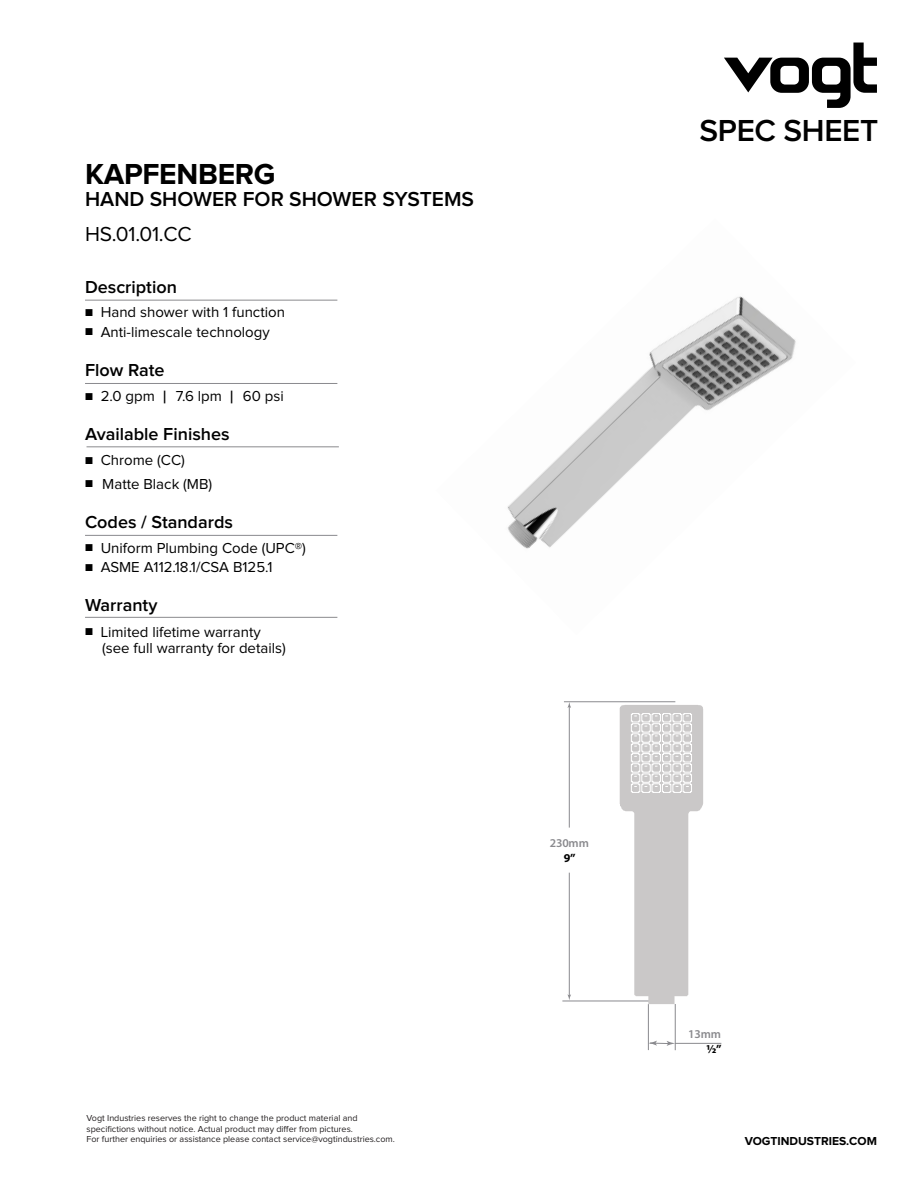
<style>
.page{position:relative;width:918px;height:1188px;background:#fff}
.page>*{position:absolute;margin:0;border:0;box-sizing:border-box;transform-origin:0 0}
.t1{font:600 31.5px "Proxima Nova";letter-spacing:-.01em;color:#000}
.t2{font:700 30px "Proxima Nova";letter-spacing:-.01em;color:#000}
.t3{font:600 21px "Proxima Nova";color:#000}
.t4{font:21px "Proxima Nova";letter-spacing:-.01em;color:#000}
.t5{font:600 18px "Proxima Nova";color:#000}
.t6{font:15px "Proxima Nova";color:#000}
.t7{font:700 12px "Proxima Nova";color:#000}
.t8{font:600 12px "Myriad Pro";letter-spacing:-.01em;color:#8a8a8e}
.t9{font:700 12px "Myriad Pro";color:#000}
.t10{font:9px "Proxima Nova";color:#231f20}
.s1{font-size:12px}
.s2{font-weight:600;font-size:18px}
</style>
<div class="page">
<svg style="left:724px;top:43px;width:153px;height:65px"></svg>
<hr style="left:85px;top:617px;width:252px;height:1px;background:#8a8a8e">
<hr style="left:85px;top:535px;width:252px;height:1px;background:#8a8a8e">
<hr style="left:87px;top:446px;width:252px;height:1px;background:#8a8a8e">
<hr style="left:85px;top:383px;width:252px;height:1px;background:#8a8a8e">
<hr style="left:85px;top:300px;width:252px;height:1px;background:#8a8a8e">
<hr style="left:675px;top:1004px;width:1px;height:46px;background:#8a8a8e">
<hr style="left:648px;top:1004px;width:1px;height:46px;background:#8a8a8e">
<svg style="left:648px;top:1041px;width:27px;height:5px"></svg>
<hr style="left:675px;top:1043px;width:46px;height:1px;background:#8a8a8e">
<hr style="left:562px;top:1001px;width:106px;height:1px;background:#8a8a8e">
<img style="left:507px;top:296px;width:289px;height:253px">
<svg style="left:568px;top:702px;width:3px;height:6px"></svg>
<svg style="left:568px;top:994px;width:3px;height:6px"></svg>
<hr style="left:569px;top:873px;width:1px;height:123px;background:#8a8a8e">
<hr style="left:564px;top:701px;width:111px;height:1px;background:#8a8a8e">
<hr style="left:569px;top:706px;width:1px;height:122px;background:#8a8a8e">
<svg style="left:620px;top:705px;width:83px;height:299px"></svg>
<p class="t2" style="left:85px;top:160px;width:192px">KAPFENBERG</p>
<p class="t3" style="left:85px;top:190px;width:391px">HAND SHOWER FOR SHOWER SYSTEMS</p>
<p class="t4" style="left:85px;top:224px;width:108px">HS.01.01.CC</p>
<p class="t5" style="left:85px;top:279px;width:93px">Description</p>
<p class="t6" style="left:85px;top:305px;width:202px"><span class="s1">■</span> Hand shower with 1 function</p>
<p class="t6" style="left:85px;top:325px;width:186px"><span class="s1">■</span> Anti-limescale technology</p>
<p class="t5" style="left:85px;top:362px;width:81px">Flow Rate</p>
<p class="t6" style="left:85px;top:389px;width:200px"><span class="s1">■</span> 2.0 gpm <span class="s2">|</span> 7.6 lpm <span class="s2">|</span> 60 psi</p>
<p class="t5" style="left:85px;top:426px;width:146px">Available Finishes</p>
<p class="t6" style="left:85px;top:453px;width:101px"><span class="s1">■</span> Chrome (CC)</p>
<p class="t6" style="left:85px;top:477px;width:129px"><span class="s1">■</span> Matte Black (MB)</p>
<p class="t5" style="left:85px;top:513px;width:149px">Codes / Standards</p>
<p class="t6" style="left:85px;top:541px;width:223px"><span class="s1">■</span> Uniform Plumbing Code (UPC®)</p>
<p class="t6" style="left:85px;top:561px;width:189px"><span class="s1">■</span> ASME A112.18.1/CSA B125.1</p>
<p class="t5" style="left:85px;top:597px;width:74px">Warranty</p>
<p class="t6" style="left:85px;top:625px;width:177px"><span class="s1">■</span> Limited lifetime warranty</p>
<p class="t6" style="left:102px;top:641px;width:185px">(see full warranty for details)</p>
<p class="t8" style="left:550px;top:835px;width:41px">230mm</p>
<p class="t9" style="left:564px;top:850px;width:13px">9”</p>
<p class="t10" style="left:87px;top:1114px;width:273px">Vogt Industries reserves the right to change the product material and</p>
<p class="t10" style="left:87px;top:1124px;width:268px">specifictions without notice. Actual product may differ from pictures.</p>
<p class="t10" style="left:87px;top:1135px;width:310px">For further enquiries or assistance please contact service@vogtindustries.com.</p>
<p class="t1" style="left:699px;top:116px;width:180px">SPEC SHEET</p>
<p class="t8" style="left:688px;top:1027px;width:34px">13mm</p>
<p class="t9" style="left:706px;top:1042px;width:17px">1/2”</p>
<p class="t7" style="left:745px;top:1136px;width:134px">VOGTINDUSTRIES.COM</p>
</div>
